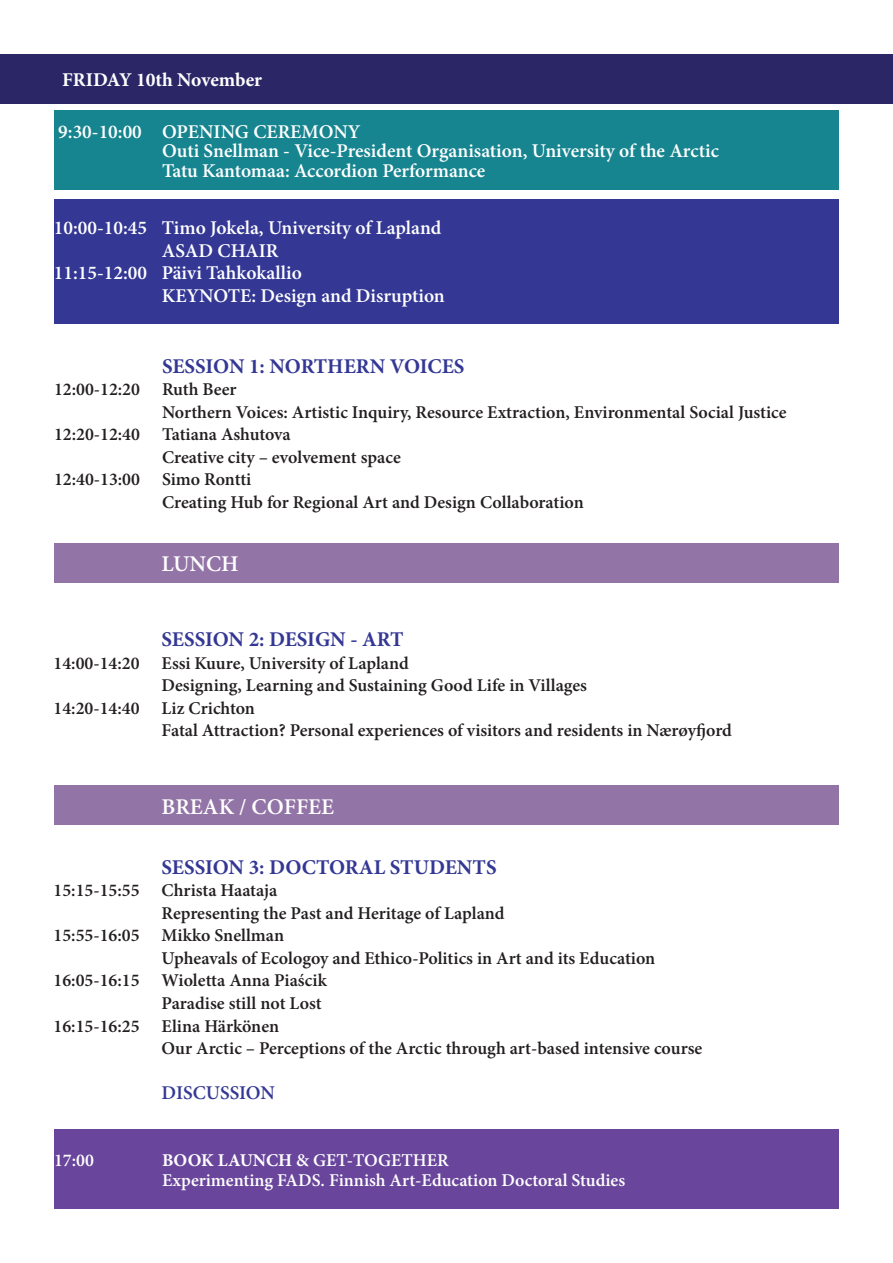
<style>
.page{position:relative;width:893px;height:1263px;background:#fff}
.page>*{position:absolute;margin:0;border:0;box-sizing:border-box;transform-origin:0 0}
.t1{font:600 22.5px "Minion Pro";color:#fff}
.t2{font:700 21px "Minion Pro";letter-spacing:-.01em;color:#343894}
.t3{font:600 19.5px/19.5px "Minion Pro";color:#fff}
.t4{font:700 19.5px "Minion Pro";letter-spacing:-.005em;color:#fff}
.t5{font:600 19.5px "Minion Pro";color:#343894}
.t6{font:600 18px "Minion Pro";color:#231f20}
.t7{font:600 18px/19.5px "Minion Pro";color:#fff}
.s1{font-weight:700}
</style>
<div class="page">
<div style="left:0;top:54px;width:893px;height:49px;background:#2b2767"></div>
<div style="left:54px;top:199px;width:785px;height:125px;background:#343894"></div>
<div style="left:54px;top:111px;width:785px;height:79px;background:#178590"></div>
<div style="left:54px;top:543px;width:784px;height:39px;background:#9374a6"></div>
<div style="left:54px;top:786px;width:784px;height:39px;background:#9374a6"></div>
<div style="left:54px;top:1129px;width:785px;height:80px;background:#69459b"></div>
<p class="t4" style="left:62px;top:66px;width:201px">FRIDAY 10th November</p>
<p class="t3" style="left:162px;top:122px;width:558px;text-indent:-104px">9:30-10:00 OPENING CEREMONY<br>Outi Snellman - Vice-President Organisation, University of the Arctic<br>Tatu Kantomaa: Accordion Performance</p>
<p class="t3" style="left:54px;top:218px;width:389px">10:00-10:45 Timo Jokela, University of Lapland</p>
<p class="t3" style="left:162px;top:241px;width:118px">ASAD CHAIR</p>
<p class="t3" style="left:54px;top:263px;width:249px">11:15-12:00 Päivi Tahkokallio</p>
<p class="t3" style="left:162px;top:286px;width:284px">KEYNOTE: Design and Disruption</p>
<p class="t2" style="left:162px;top:351px;width:304px">SESSION 1: NORTHERN VOICES</p>
<p class="t6" style="left:54px;top:377px;width:184px">12:00-12:20 Ruth Beer</p>
<p class="t6" style="left:162px;top:399px;width:626px">Northern Voices: Artistic Inquiry, Resource Extraction, Environmental Social Justice</p>
<p class="t6" style="left:54px;top:422px;width:238px">12:20-12:40 Tatiana Ashutova</p>
<p class="t6" style="left:162px;top:444px;width:240px">Creative city – evolvement space</p>
<p class="t6" style="left:54px;top:467px;width:199px">12:40-13:00 Simo Rontti</p>
<p class="t6" style="left:162px;top:489px;width:423px">Creating Hub for Regional Art and Design Collaboration</p>
<p class="t1" style="left:162px;top:548px;width:79px">LUNCH</p>
<p class="t2" style="left:162px;top:625px;width:244px">SESSION 2: DESIGN - ART</p>
<p class="t6" style="left:54px;top:650px;width:357px">14:00-14:20 Essi Kuure, University of Lapland</p>
<p class="t6" style="left:162px;top:673px;width:427px">Designing, Learning and Sustaining Good Life in Villages</p>
<p class="t6" style="left:54px;top:695px;width:203px">14:20-14:40 Liz Crichton</p>
<p class="t6" style="left:162px;top:718px;width:572px">Fatal Attraction? Personal experiences of visitors and residents in Nærøyfjord</p>
<p class="t1" style="left:162px;top:791px;width:174px">BREAK / COFFEE</p>
<p class="t2" style="left:162px;top:852px;width:337px">SESSION 3: DOCTORAL STUDENTS</p>
<p class="t6" style="left:54px;top:878px;width:225px">15:15-15:55 Christa Haataja</p>
<p class="t6" style="left:162px;top:901px;width:345px">Representing the Past and Heritage of Lapland</p>
<p class="t6" style="left:54px;top:923px;width:232px">15:55-16:05 Mikko Snellman</p>
<p class="t6" style="left:162px;top:946px;width:495px">Upheavals of Ecologoy and Ethico-Politics in Art and its Education</p>
<p class="t6" style="left:54px;top:968px;width:275px">16:05-16:15 Wioletta Anna Piaścik</p>
<p class="t6" style="left:162px;top:991px;width:162px">Paradise still not Lost</p>
<p class="t6" style="left:54px;top:1013px;width:227px">16:15-16:25 Elina Härkönen</p>
<p class="t6" style="left:162px;top:1036px;width:542px">Our Arctic – Perceptions of the Arctic through art-based intensive course</p>
<p class="t5" style="left:162px;top:1079px;width:115px">DISCUSSION</p>
<p class="t7" style="left:54px;top:1150px;width:41px">17:00</p>
<p class="t7" style="left:162px;top:1150px;width:465px"><span class="s1">BOOK LAUNCH</span> &amp; GET-TOGETHER<br>Experimenting FADS. Finnish Art-Education Doctoral Studies</p>
</div>
